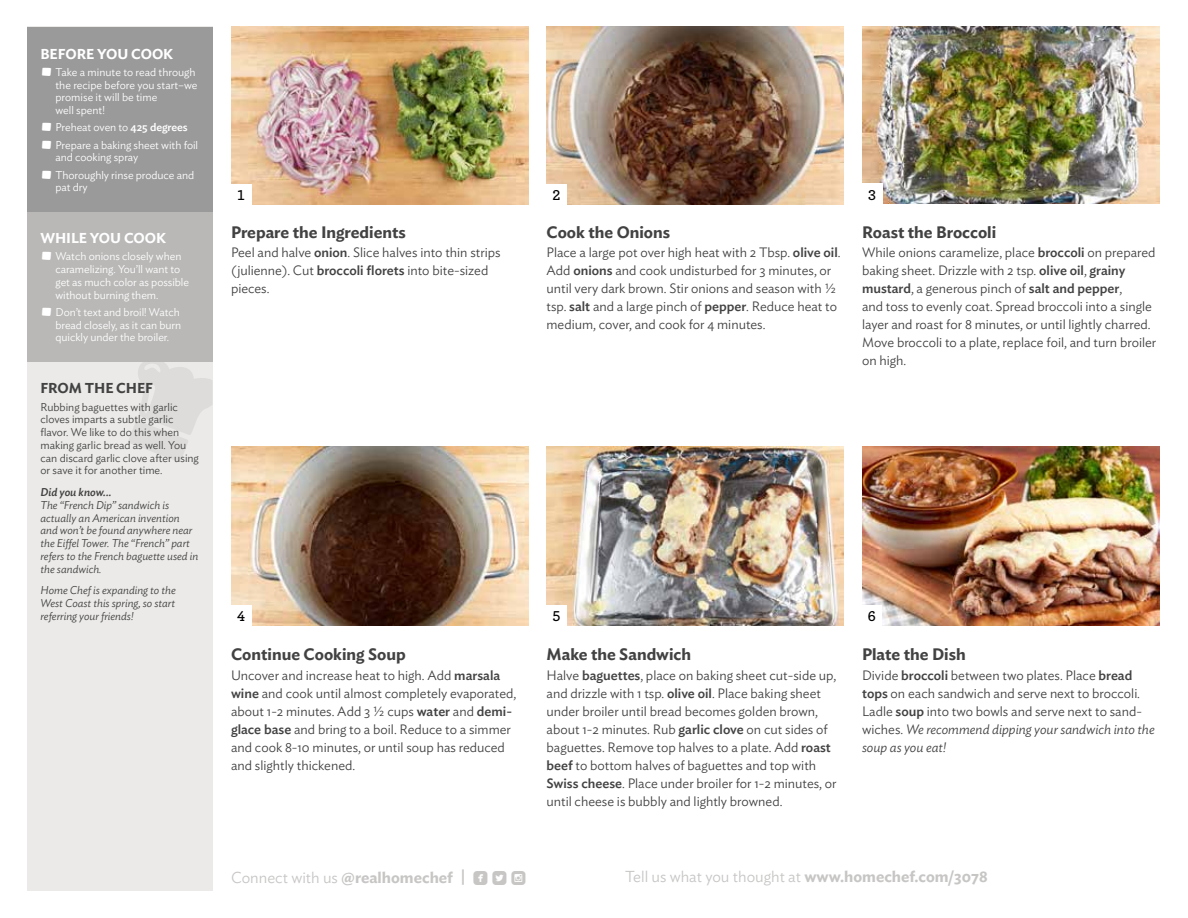
<style>
.page{position:relative;width:1188px;height:918px;background:#fff}
.page>*{position:absolute;margin:0;border:0;box-sizing:border-box;transform-origin:0 0}
.t1{font:17.1px "Mono Social Icons Font";color:#c7c6c5}
.t2{font:600 16.5px "Ideal Sans";color:#414241}
.t3{font:300 15.75px "Ideal Sans";color:#c7c6c5}
.t4{font:600 15px "Archer";color:#000}
.t5{font:600 14.25px "Ideal Sans";letter-spacing:-.005em;color:#fff}
.t6{font:600 14.25px "Ideal Sans";letter-spacing:-.005em;color:#414241}
.t7{font:300 13.5px/18px "Ideal Sans";color:#414241}
.t8{font:300 11.25px/12.8px "Ideal Sans";letter-spacing:-.005em;color:#fff}
.t9{font:italic 300 11.25px/12.8px "Ideal Sans";color:#414241}
.t10{font:300 11.25px/12.8px "Ideal Sans";color:#414241}
.t11{font:italic 500 11.25px "Ideal Sans";color:#414241}
.s1{font-weight:500}
.s2{font-style:italic}
.s3{font-family:"Ideal Sans";font-weight:300;font-size:15.75px}
.s4{font-family:"Ideal Sans";font-weight:600;font-size:15.75px}
.s5{font-weight:600}
</style>
<div class="page">
<img style="left:231px;top:27px;width:297px;height:177px">
<img style="left:231px;top:447px;width:297px;height:178px">
<img style="left:862px;top:26px;width:297px;height:177px">
<img style="left:862px;top:447px;width:297px;height:178px">
<img style="left:547px;top:27px;width:297px;height:177px">
<img style="left:547px;top:447px;width:297px;height:178px">
<div style="left:231px;top:184px;width:20px;height:20px;background:#fff"></div>
<div style="left:231px;top:605px;width:20px;height:20px;background:#fff"></div>
<div style="left:547px;top:605px;width:20px;height:20px;background:#fff"></div>
<div style="left:862px;top:605px;width:20px;height:20px;background:#fff"></div>
<div style="left:547px;top:184px;width:20px;height:20px;background:#fff"></div>
<div style="left:862px;top:183px;width:20px;height:20px;background:#fff"></div>
<div style="left:27px;top:27px;width:186px;height:864px;background:#ebeae9"></div>
<svg style="left:129px;top:362px;width:83px;height:100px"></svg>
<div style="left:27px;top:27px;width:186px;height:335px;background:#b9b8b7"></div>
<div style="left:27px;top:27px;width:186px;height:185px;background:#9a9a9a"></div>
<p class="t5" style="left:40px;top:42px;width:134px">BEFORE YOU COOK</p>
<p class="t8" style="left:56px;top:65px;width:143px;text-indent:-14px">• Take a minute to read through the recipe before you start–we promise it will be time<br>well spent!</p>
<p class="t8" style="left:42px;top:120px;width:147px">• Preheat oven to <span class="s1">425 degrees</span></p>
<p class="t8" style="left:56px;top:137px;width:144px;text-indent:-14px">• Prepare a baking sheet with foil and cooking spray</p>
<p class="t8" style="left:56px;top:167px;width:140px;text-indent:-14px">• Thoroughly rinse produce and pat dry</p>
<p class="t5" style="left:40px;top:227px;width:127px">WHILE YOU COOK</p>
<p class="t8" style="left:56px;top:249px;width:135px;text-indent:-14px">• Watch onions closely when caramelizing. You’ll want to get as much color as possible without burning them.</p>
<p class="t8" style="left:56px;top:305px;width:127px;text-align:justify;text-indent:-14px">• Don’t text and broil! Watch bread closely, as it can burn quickly under the broiler.</p>
<p class="t6" style="left:40px;top:377px;width:114px">FROM THE CHEF</p>
<p class="t10" style="left:40px;top:399px;width:160px">Rubbing baguettes with garlic cloves imparts a subtle garlic flavor. We like to do this when making garlic bread as well. You can discard garlic clove after using or save it for another time.</p>
<p class="t11" style="left:40px;top:483px;width:72px">Did you know...</p>
<p class="t9" style="left:40px;top:498px;width:159px">The “French Dip” sandwich is actually an American invention and won’t be found anywhere near the Eiffel Tower. The “French” part refers to the French baguette used in the sandwich.</p>
<p class="t9" style="left:40px;top:583px;width:137px;text-align:justify">Home Chef is expanding to the West Coast this spring, so start referring your friends!</p>
<p class="t4" style="left:237px;top:184px;width:9px">1</p>
<p class="t2" style="left:231px;top:219px;width:176px">Prepare the Ingredients</p>
<p class="t7" style="left:231px;top:242px;width:271px">Peel and halve <span class="s1">onion</span>. Slice halves into thin strips (julienne). Cut <span class="s1">broccoli florets</span> into bite-sized pieces.</p>
<p class="t4" style="left:553px;top:184px;width:9px">2</p>
<p class="t4" style="left:868px;top:183px;width:9px">3</p>
<p class="t2" style="left:547px;top:219px;width:125px">Cook the Onions</p>
<p class="t7" style="left:547px;top:242px;width:296px">Place a large pot over high heat with 2 Tbsp. <span class="s1">olive oil</span>.<br>Add <span class="s1">onions</span> and cook undisturbed for 3 minutes, or until very dark brown. Stir onions and season with ½ tsp. <span class="s1">salt</span> and a large pinch of <span class="s1">pepper</span>. Reduce heat to medium, cover, and cook for 4 minutes.</p>
<p class="t2" style="left:862px;top:219px;width:136px">Roast the Broccoli</p>
<p class="t7" style="left:862px;top:242px;width:296px">While onions caramelize, place <span class="s1">broccoli</span> on prepared baking sheet. Drizzle with 2 tsp. <span class="s1">olive oil</span>, <span class="s1">grainy mustard</span>, a generous pinch of <span class="s1">salt and pepper</span>,<br>and toss to evenly coat. Spread broccoli into a single layer and roast for 8 minutes, or until lightly charred.<br>Move broccoli to a plate, replace foil, and turn broiler on high.</p>
<p class="t4" style="left:237px;top:605px;width:9px">4</p>
<p class="t4" style="left:553px;top:605px;width:9px">5</p>
<p class="t4" style="left:868px;top:605px;width:9px">6</p>
<p class="t2" style="left:231px;top:642px;width:176px">Continue Cooking Soup</p>
<p class="t7" style="left:231px;top:665px;width:287px">Uncover and increase heat to high. Add <span class="s1">marsala wine</span> and cook until almost completely evaporated, about 1-2 minutes. Add 3 ½ cups <span class="s1">water</span> and <span class="s1">demi&shy;glace base</span> and bring to a boil. Reduce to a simmer and cook 8-10 minutes, or until soup has reduced and slightly thickened.</p>
<p class="t2" style="left:547px;top:642px;width:146px">Make the Sandwich</p>
<p class="t7" style="left:547px;top:665px;width:292px">Halve <span class="s1">baguettes</span>, place on baking sheet cut-side up, and drizzle with 1 tsp. <span class="s1">olive oil</span>. Place baking sheet under broiler until bread becomes golden brown, about 1-2 minutes. Rub <span class="s1">garlic clove</span> on cut sides of baguettes. Remove top halves to a plate. Add <span class="s1">roast beef</span> to bottom halves of baguettes and top with <span class="s1">Swiss cheese</span>. Place under broiler for 1-2 minutes, or until cheese is bubbly and lightly browned.</p>
<p class="t2" style="left:862px;top:642px;width:105px">Plate the Dish</p>
<p class="t7" style="left:862px;top:665px;width:294px">Divide <span class="s1">broccoli</span> between two plates. Place <span class="s1">bread tops</span> on each sandwich and serve next to broccoli.<br>Ladle <span class="s1">soup</span> into two bowls and serve next to sand&shy;wiches. <span class="s2">We recommend dipping your sandwich into the soup as you eat!</span></p>
<p class="t1" style="left:231px;top:869px;width:296px"><span class="s3">Connect with us</span> <span class="s4">@realhomechef |</span> ROUNDEDFACEBOOK ROUNDEDTWITTERBIRD ROUNDEDINSTAGRAM</p>
<p class="t3" style="left:625px;top:864px;width:364px">Tell us what you thought at <span class="s5">www.homechef.com/3078</span></p>
</div>
